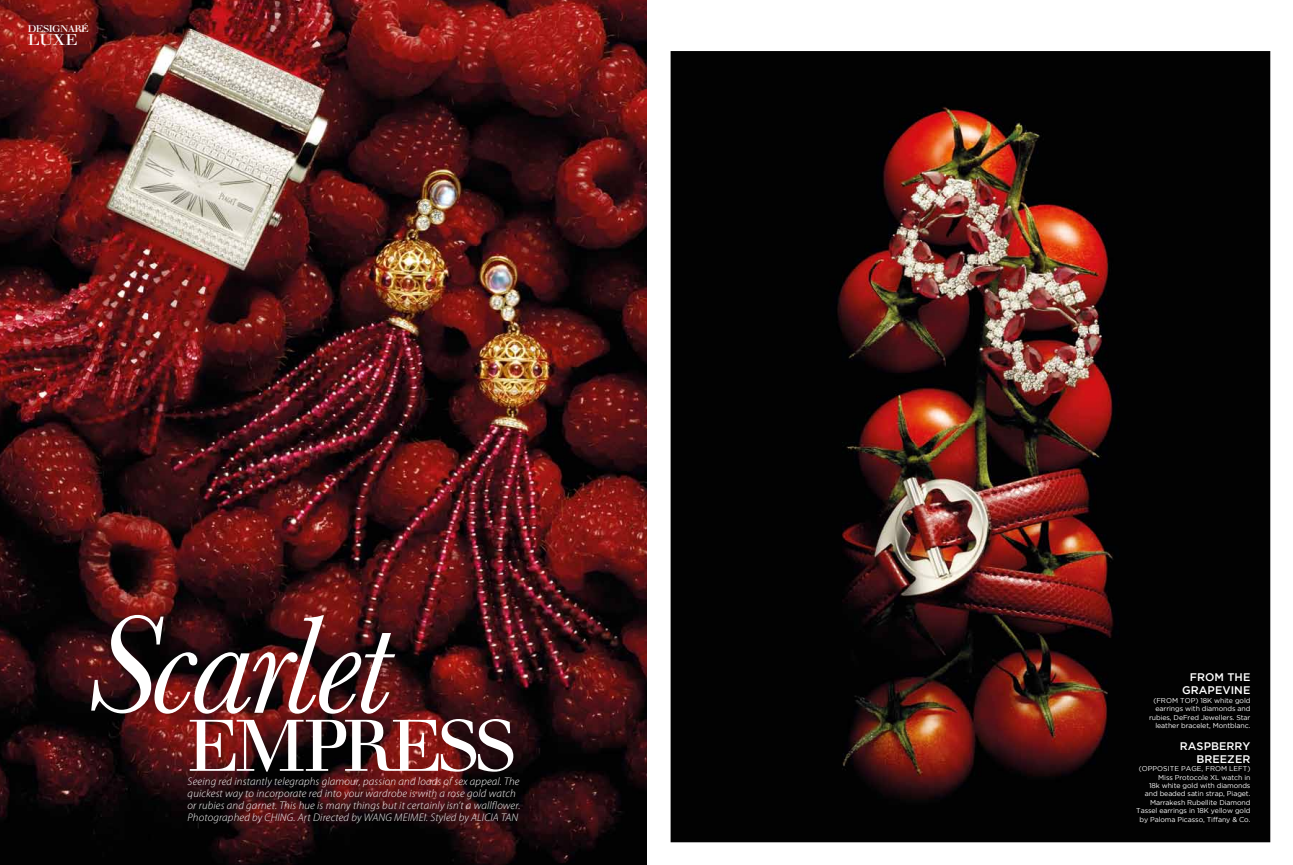
<style>
.page{position:relative;width:1293px;height:865px;background:#fff}
.page>*{position:absolute;margin:0;border:0;box-sizing:border-box;transform-origin:0 0}
.t1{font:italic 143.6px "Baskerville";letter-spacing:-.04em;color:#fff}
.t2{font:71.2px "Justus Versalitas";color:#fff;scale:1.05 1}
.t3{font:15.2px "Justus Versalitas";color:#fff;scale:1.16 1}
.t4{font:italic 300 11px/12px "Myriad Pro";letter-spacing:.015em;color:#fff}
.t5{font:500 11px/13.2px "Gotham";letter-spacing:.005em;color:#fff;text-align:right}
.t6{font:9.5px "Justus Versalitas";letter-spacing:-.05em;color:#fff;scale:1.16 1}
.t7{font:7px/8.4px "Gotham";letter-spacing:-.01em;color:#fff;text-align:right}
</style>
<div class="page">
<img style="left:670px;top:51px;width:600px;height:791px">
<img style="left:0;top:0;width:646px;height:865px">
<h3 class="t6" style="left:28px;top:23px;width:54px">DESIGNARÉ</h3>
<h3 class="t3" style="left:28px;top:31px;width:43px">LUXE</h3>
<h1 class="t1" style="left:87px;top:580px;width:305px">Scarlet</h1>
<h2 class="t2" style="left:187px;top:703px;width:189px">EMPRESS</h2>
<p class="t4" style="left:188px;top:774px;width:334px">Seeing red instantly telegraphs glamour, passion and loads of sex appeal. The quickest way to incorporate red into your wardrobe is with a rose gold watch or rubies and garnet. This hue is many things but it certainly isn’t a wallflower.<br>Photographed by CHING. Art Directed by WANG MEIMEI. Styled by ALICIA TAN</p>
<h3 class="t5" style="left:1182px;top:670px;width:70px">FROM THE<br>GRAPEVINE</h3>
<p class="t7" style="left:1149px;top:696px;width:103px">(From top) 18K white gold earrings with diamonds and rubies, DeFred Jewellers. Star leather bracelet, Montblanc.</p>
<h3 class="t5" style="left:1180px;top:738px;width:48px">RASPBERR</h3>
<h3 class="t5" style="left:1196px;top:738px;width:55px">Y<br>BREEZER</h3>
<p class="t7" style="left:1136px;top:764px;width:116px">(opposite page, From left)<br>M iss Protocole XL watch in<br>18k white gold with diamonds and beaded satin strap, Piaget.<br>Marrakesh Rubellite Diamond<br>Tassel earrings in 18K yellow gold by Paloma Picasso, Tiffany &amp; Co.</p>
</div>
